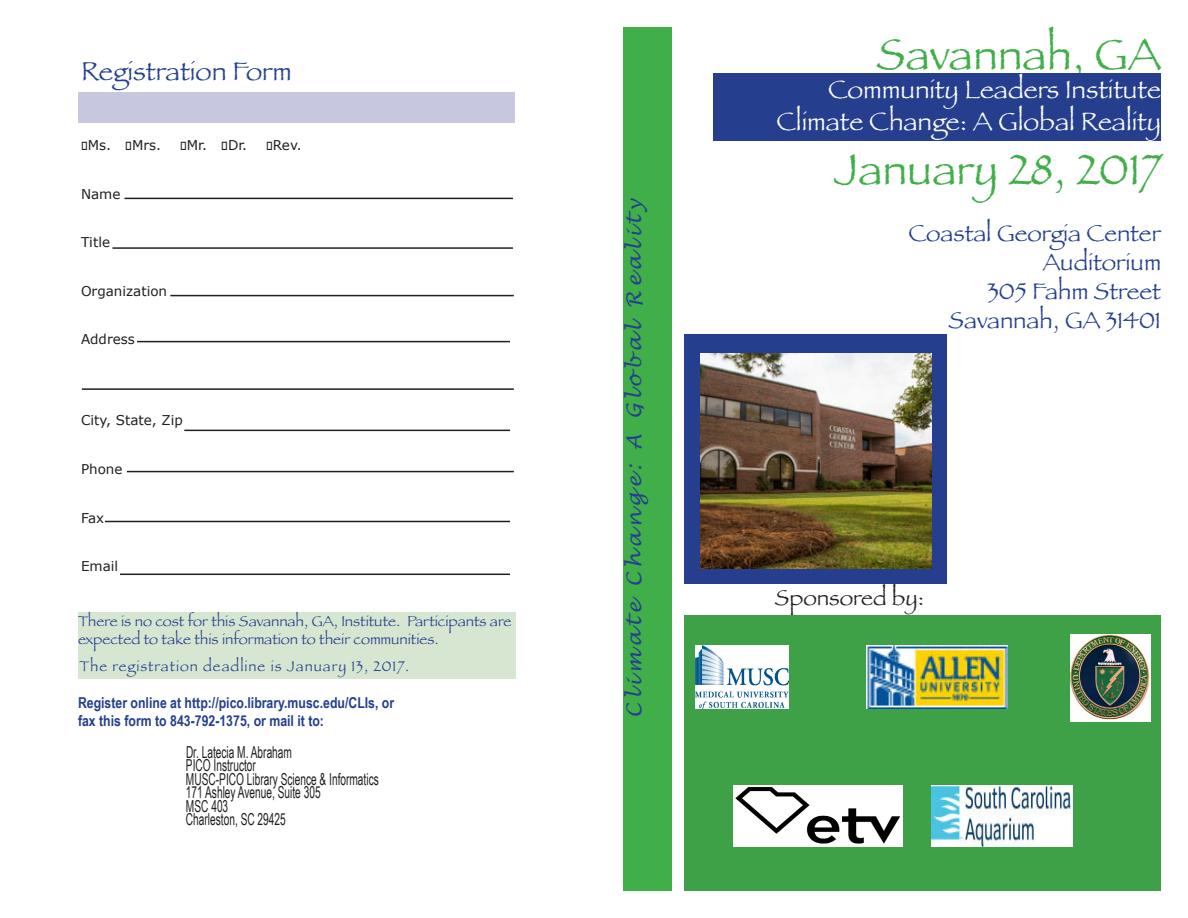
<style>
.page{position:relative;width:1188px;height:918px;background:#fff}
.page>*{position:absolute;margin:0;border:0;box-sizing:border-box;transform-origin:0 0}
.t1{font:45px "Papyrus";color:#40ae49}
.t2{font:27px "Papyrus";color:#253f8e}
.t3{font:26.25px "Papyrus";color:#fff}
.t4{font:24px "Papyrus";color:#253f8e}
.t5{font:22.5px "Papyrus";color:#231f20}
.t6{font:italic 20.7px "Lucida Handwriting";color:#253f8e}
.t7{font:16.5px/13.5px "Arial Narrow";color:#231f20;scale:.75 1}
.t8{font:15px/18px "Papyrus";color:#253f8e}
.t9{font:700 15px "Arial Narrow";color:#253f8e}
.t10{font:15px "Papyrus";letter-spacing:.07em;color:#253f8e}
.t11{font:13.5px "Verdana";color:#231f20}
</style>
<div class="page">
<div style="left:624px;top:27px;width:48px;height:864px;background:#40ae49"></div>
<div style="left:714px;top:74px;width:447px;height:67px;background:#253f8e"></div>
<div style="left:685px;top:334px;width:262px;height:250px;background:#253f8e"></div>
<div style="left:685px;top:616px;width:476px;height:275px;background:#3fa147"></div>
<img style="left:696px;top:645px;width:92px;height:64px">
<img style="left:1070px;top:634px;width:81px;height:88px">
<img style="left:867px;top:645px;width:141px;height:64px">
<img style="left:932px;top:786px;width:140px;height:60px">
<div style="left:79px;top:92px;width:436px;height:31px;background:#c7c7e0"></div>
<div style="left:78px;top:612px;width:438px;height:66px;background:#d7e6d1"></div>
<hr style="left:124px;top:198px;width:389px;height:1px;background:#231f20">
<hr style="left:112px;top:247px;width:401px;height:2px;background:#231f20">
<hr style="left:170px;top:295px;width:344px;height:1px;background:#231f20">
<hr style="left:137px;top:341px;width:373px;height:1px;background:#231f20">
<hr style="left:82px;top:388px;width:432px;height:2px;background:#231f20">
<hr style="left:184px;top:430px;width:326px;height:1px;background:#231f20">
<hr style="left:127px;top:471px;width:387px;height:1px;background:#231f20">
<hr style="left:105px;top:521px;width:405px;height:1px;background:#231f20">
<hr style="left:120px;top:574px;width:390px;height:1px;background:#231f20">
<img style="left:734px;top:786px;width:168px;height:60px">
<img style="left:701px;top:353px;width:231px;height:216px">
<p class="t2" style="left:81px;top:55px;width:212px">Registration Form</p>
<p class="t11" style="left:81px;top:136px;width:82px">•Ms. •Mrs.</p>
<p class="t11" style="left:180px;top:136px;width:69px">•Mr. •Dr.</p>
<p class="t11" style="left:266px;top:136px;width:37px">•Rev.</p>
<p class="t11" style="left:81px;top:184px;width:41px">Name</p>
<p class="t11" style="left:81px;top:233px;width:31px">Title</p>
<p class="t11" style="left:81px;top:282px;width:88px">Organization</p>
<p class="t11" style="left:81px;top:330px;width:55px">Address</p>
<p class="t11" style="left:81px;top:411px;width:103px">City, State, Zip</p>
<p class="t11" style="left:81px;top:460px;width:43px">Phone</p>
<p class="t11" style="left:81px;top:508px;width:25px">Fax</p>
<p class="t11" style="left:81px;top:557px;width:39px">Email</p>
<p class="t8" style="left:78px;top:612px;width:435px">There is no cost for this Savannah, GA, Institute. Participants are expected to take this information to their communities.</p>
<p class="t10" style="left:80px;top:657px;width:331px">The registration deadline is January 13, 2017.</p>
<p class="t9" style="left:78px;top:691px;width:318px">Register online at http://pico.library.musc.edu/CLIs, or</p>
<p class="t9" style="left:78px;top:709px;width:248px">fax this form to 843-792-1375, or mail it to:</p>
<p class="t7" style="left:186px;top:744px;width:143px">Dr. Latecia M. Abraham<br>PICO Instructor</p>
<p class="t7" style="left:186px;top:771px;width:259px">MUSC-PICO Library Science &amp; Informatics</p>
<p class="t7" style="left:186px;top:785px;width:181px">171 Ashley Avenue, Suite 305</p>
<p class="t7" style="left:186px;top:798px;width:135px">MSC 403<br>Charleston, SC 29425</p>
<p class="t6" style="left:622px;top:718px;width:522px;rotate:-90deg">C limate C hange: A G lobal R eality</p>
<p class="t1" style="left:876px;top:27px;width:286px">Savannah, GA</p>
<p class="t3" style="left:828px;top:74px;width:334px">Community Leaders Institute</p>
<p class="t3" style="left:777px;top:105px;width:386px">Climate Change: A Global Reality</p>
<p class="t1" style="left:834px;top:142px;width:329px">January 28, 2017</p>
<p class="t4" style="left:908px;top:219px;width:254px">Coastal Georgia Center</p>
<p class="t4" style="left:1043px;top:248px;width:120px">Auditorium</p>
<p class="t4" style="left:988px;top:276px;width:175px">305 Fahm Street</p>
<p class="t4" style="left:949px;top:305px;width:214px">Savannah, GA 31401</p>
<p class="t5" style="left:775px;top:584px;width:151px">Sponsored by:</p>
</div>
